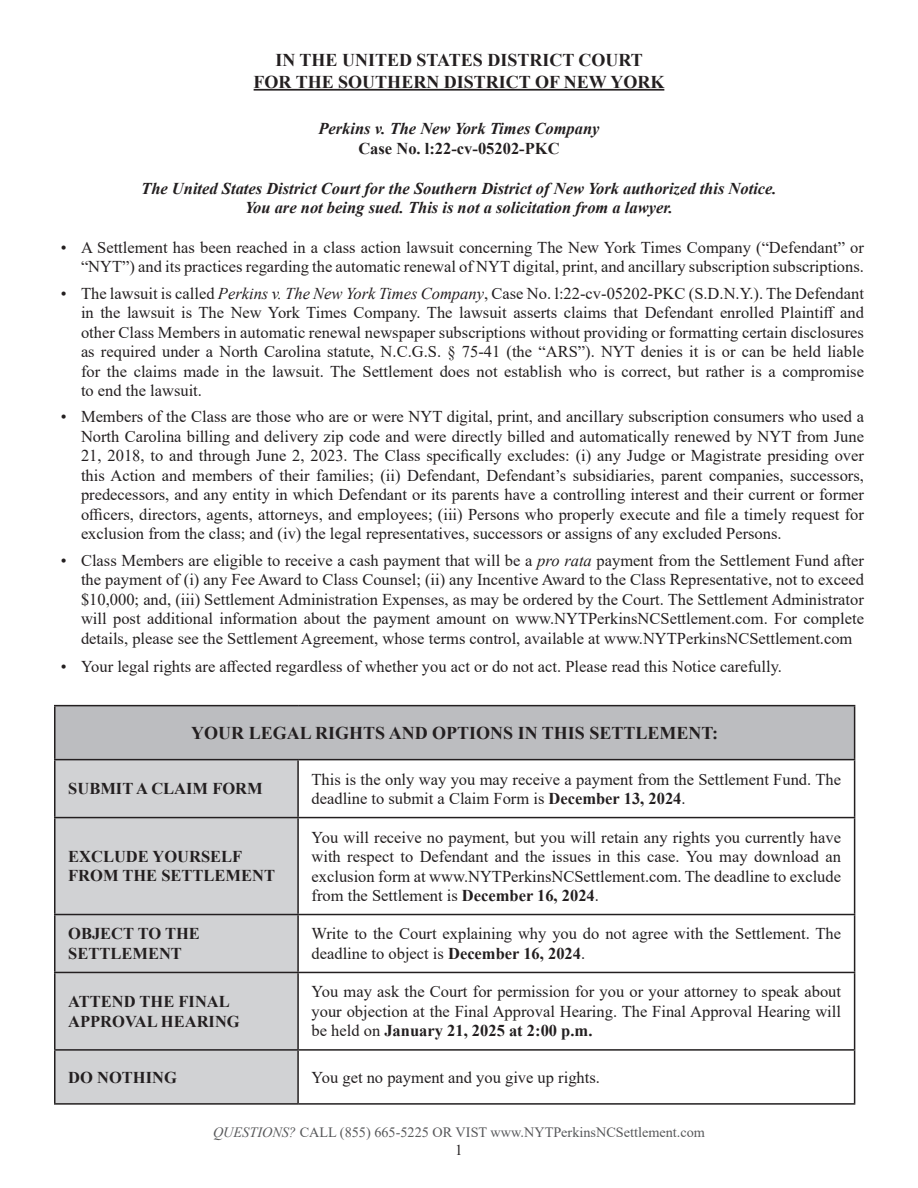
<style>
.page{position:relative;width:918px;height:1188px;background:#fff}
.page>*{position:absolute;margin:0;border:0;box-sizing:border-box;transform-origin:0 0}
.t1{font:700 18px/21.6px "Times New Roman";color:#231f20;text-align:center}
.t2{font:16.5px/19.5px "Times New Roman";color:#231f20;text-align:justify}
.t3{font:italic 700 16.5px/19.5px "Times New Roman";color:#231f20;text-align:center}
.t4{font:700 16.5px/19.5px "Times New Roman";color:#231f20}
.t5{font:15px "Times New Roman";color:#231f20}
.t6{font:14.25px "Times New Roman";color:#57585a}
.s1{font-style:italic}
.s2{font-weight:700}
</style>
<div class="page">
<hr style="left:254px;top:89px;width:410px;height:2px;background:#231f20">
<div style="left:55px;top:706px;width:800px;height:54px;background:#bcbdc0"></div>
<div style="left:56px;top:760px;width:241px;height:343px;background:#d1d2d4"></div>
<hr style="left:54px;top:705px;width:244px;height:1px;background:#231f20">
<hr style="left:54px;top:706px;width:2px;height:53px;background:#231f20">
<hr style="left:298px;top:705px;width:557px;height:1px;background:#231f20">
<hr style="left:854px;top:706px;width:1px;height:53px;background:#231f20">
<hr style="left:54px;top:759px;width:244px;height:1px;background:#231f20">
<hr style="left:54px;top:760px;width:2px;height:57px;background:#231f20">
<hr style="left:298px;top:759px;width:557px;height:1px;background:#231f20">
<hr style="left:297px;top:760px;width:2px;height:57px;background:#231f20">
<hr style="left:854px;top:760px;width:1px;height:57px;background:#231f20">
<hr style="left:54px;top:817px;width:244px;height:1px;background:#231f20">
<hr style="left:54px;top:818px;width:2px;height:96px;background:#231f20">
<hr style="left:298px;top:817px;width:557px;height:1px;background:#231f20">
<hr style="left:297px;top:818px;width:2px;height:96px;background:#231f20">
<hr style="left:854px;top:818px;width:1px;height:96px;background:#231f20">
<hr style="left:54px;top:914px;width:244px;height:1px;background:#231f20">
<hr style="left:54px;top:915px;width:2px;height:57px;background:#231f20">
<hr style="left:298px;top:914px;width:557px;height:1px;background:#231f20">
<hr style="left:297px;top:915px;width:2px;height:57px;background:#231f20">
<hr style="left:854px;top:915px;width:1px;height:57px;background:#231f20">
<hr style="left:54px;top:972px;width:244px;height:1px;background:#231f20">
<hr style="left:54px;top:973px;width:2px;height:76px;background:#231f20">
<hr style="left:298px;top:972px;width:557px;height:1px;background:#231f20">
<hr style="left:297px;top:973px;width:2px;height:76px;background:#231f20">
<hr style="left:854px;top:973px;width:1px;height:76px;background:#231f20">
<hr style="left:54px;top:1049px;width:244px;height:2px;background:#231f20">
<hr style="left:54px;top:1051px;width:2px;height:52px;background:#231f20">
<hr style="left:298px;top:1049px;width:557px;height:2px;background:#231f20">
<hr style="left:297px;top:1051px;width:2px;height:52px;background:#231f20">
<hr style="left:854px;top:1051px;width:1px;height:52px;background:#231f20">
<hr style="left:54px;top:1103px;width:244px;height:2px;background:#231f20">
<hr style="left:298px;top:1103px;width:557px;height:2px;background:#231f20">
<p class="t1" style="left:254px;top:49px;width:412px">IN THE UNITED STATES DISTRICT COURT<br>FOR THE SOUTHERN DISTRICT OF NEW YORK</p>
<p class="t3" style="left:318px;top:119px;width:283px">Perkins v. The New York Times Company</p>
<p class="t4" style="left:358px;top:138px;width:203px">Case No. l:22-cv-05202-PKC</p>
<p class="t3" style="left:141px;top:178px;width:637px">The United States District Court for the Southern District of New York authorized this Notice.<br>You are not being sued. This is not a solicitation from a lawyer.</p>
<p class="t2" style="left:61px;top:237px;width:805px;text-align:right">• A Settlement has been reached in a class action lawsuit concerning The New York Times Company (“Defendant” or “NYT”) and its practices regarding the automatic renewal of NYT digital, print, and ancillary subscription subscriptions.</p>
<p class="t2" style="left:81px;top:283px;width:785px;text-indent:-20px">• The lawsuit is called <span class="s1">Perkins v. The New York Times Company</span>, Case No. l:22-cv-05202-PKC (S.D.N.Y.). The Defendant in the lawsuit is The New York Times Company. The lawsuit asserts claims that Defendant enrolled Plaintiff and other Class Members in automatic renewal newspaper subscriptions without providing or formatting certain disclosures as required under a North Carolina statute, N.C.G.S. § 75-41 (the “ARS”). NYT denies it is or can be held liable for the claims made in the lawsuit. The Settlement does not establish who is correct, but rather is a compromise to end the lawsuit.</p>
<p class="t2" style="left:81px;top:407px;width:785px;text-indent:-20px">• Members of the Class are those who are or were NYT digital, print, and ancillary subscription consumers who used a North Carolina billing and delivery zip code and were directly billed and automatically renewed by NYT from June 21, 2018, to and through June 2, 2023. The Class specifically excludes: (i) any Judge or Magistrate presiding over this Action and members of their families; (ii) Defendant, Defendant’s subsidiaries, parent companies, successors, predecessors, and any entity in which Defendant or its parents have a controlling interest and their current or former officers, directors, agents, attorneys, and employees; (iii) Persons who properly execute and file a timely request for exclusion from the class; and (iv) the legal representatives, successors or assigns of any excluded Persons.</p>
<p class="t2" style="left:81px;top:550px;width:785px;text-indent:-20px">• Class Members are eligible to receive a cash payment that will be a <span class="s1">pro rata</span> payment from the Settlement Fund after the payment of (i) any Fee Award to Class Counsel; (ii) any Incentive Award to the Class Representative, not to exceed $10,000; and, (iii) Settlement Administration Expenses, as may be ordered by the Court. The Settlement Administrator will post additional information about the payment amount on www.NYTPerkinsNCSettlement.com. For complete details, please see the Settlement Agreement, whose terms control, available at www.NYTPerkinsNCSettlement.com</p>
<p class="t2" style="left:61px;top:656px;width:723px">• Your legal rights are affected regardless of whether you act or do not act. Please read this Notice carefully.</p>
<p class="t1" style="left:191px;top:721px;width:528px">YOUR LEGAL RIGHTS AND OPTIONS IN THIS SETTLEMENT:</p>
<p class="t4" style="left:68px;top:778px;width:196px">SUBMIT A CLAIM FORM</p>
<p class="t2" style="left:312px;top:769px;width:531px">This is the only way you may receive a payment from the Settlement Fund. The deadline to submit a Claim Form is <span class="s2">December 13, 2024</span>.</p>
<p class="t4" style="left:68px;top:846px;width:208px">EXCLUDE YOURSELF<br>FROM THE SETTLEMENT</p>
<p class="t2" style="left:312px;top:827px;width:531px">You will receive no payment, but you will retain any rights you currently have with respect to Defendant and the issues in this case. You may download an exclusion form at www.NYTPerkinsNCSettlement.com. The deadline to exclude from the Settlement is <span class="s2">December 16, 2024</span>.</p>
<p class="t4" style="left:68px;top:924px;width:133px">OBJECT TO THE<br>SETTLEMENT</p>
<p class="t2" style="left:312px;top:924px;width:531px">Write to the Court explaining why you do not agree with the Settlement. The deadline to object is <span class="s2">December 16, 2024</span>.</p>
<p class="t4" style="left:68px;top:991px;width:173px">ATTEND THE FINAL<br>APPROVAL HEARING</p>
<p class="t2" style="left:312px;top:982px;width:531px">You may ask the Court for permission for you or your attorney to speak about your objection at the Final Approval Hearing. The Final Approval Hearing will be held on <span class="s2">January 21, 2025 at 2:00 p.m.</span></p>
<p class="t4" style="left:68px;top:1067px;width:110px">DO NOTHING</p>
<p class="t2" style="left:312px;top:1067px;width:290px">You get no payment and you give up rights.</p>
<p class="t6" style="left:213px;top:1122px;width:494px"><span class="s1">QUESTIONS?</span> CALL (855) 665-5225 OR VIST www.NYTPerkinsNCSettlement.com</p>
<p class="t5" style="left:455px;top:1139px;width:9px">1</p>
</div>
